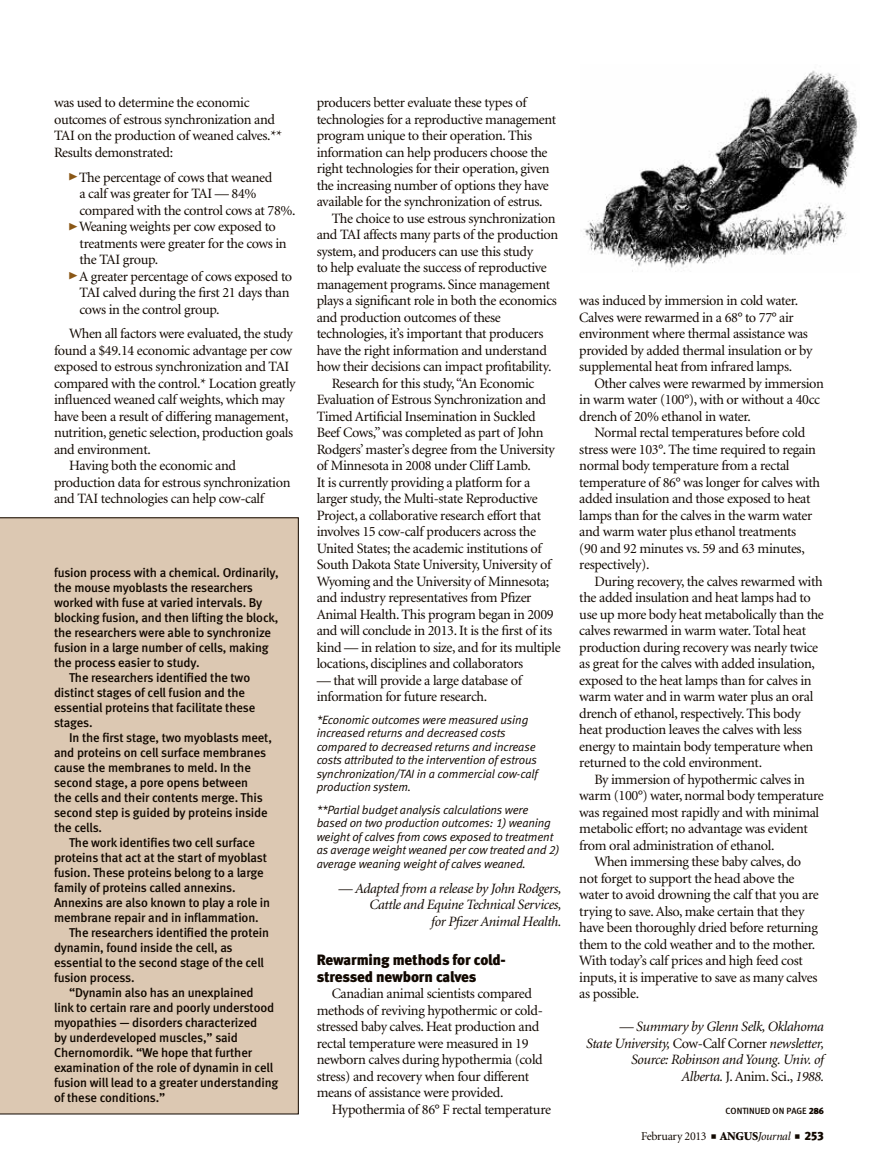
<style>
.page{position:relative;width:878px;height:1168px;background:#fff}
.page>*{position:absolute;margin:0;border:0;box-sizing:border-box;transform-origin:0 0}
.subhead{font:15px/16.5px "Meta Black LF";letter-spacing:-.01em;color:#110800}
.body_text{font:14.25px/16.5px "Minion";letter-spacing:-.025em;color:#110800}
.body_text-2{font:italic 14.25px/16.5px "Minion";letter-spacing:-.025em;color:#110800;text-align:right}
.sidebar_text{font:12.75px/15px "Meta Medium LF";letter-spacing:-.01em;color:#110800}
.editor_s_note{font:italic 12px/13.5px "Meta Normal LF";letter-spacing:-.01em;color:#110800}
.t1{font:12px "Minion";letter-spacing:-.025em;color:#110800}
.t2{font:9px "Meta Medium LF";color:#110800}
.s1{font-family:"Meta Black Caps Expert";font-size:21px;color:#8a5716}
.s2{font-style:normal}
.s3{font-family:"Meta Black LF"}
.s4{font-weight:900}
.s5{font-style:italic}
</style>
<div class="page">
<div style="left:0;top:518px;width:298px;height:596px;background:#dcc8b2"></div>
<img style="left:584px;top:70px;width:274px;height:202px">
<p class="body_text" style="left:54px;top:95px;width:230px">was used to determine the economic outcomes of estrous synchronization and TAI on the production of weaned calves.** Results demonstrated:</p>
<p class="body_text" style="left:80px;top:169px;width:218px;text-indent:-12px"><span class="s1">@</span>The percentage of cows that weaned<br>a calf was greater for TAI — 84% compared with the control cows at 78%.</p>
<p class="body_text" style="left:80px;top:219px;width:209px;text-indent:-12px"><span class="s1">@</span>Weaning weights per cow exposed to treatments were greater for the cows in the TAI group.</p>
<p class="body_text" style="left:80px;top:268px;width:214px;text-indent:-12px"><span class="s1">@</span>A greater percentage of cows exposed to<br>TAI calved during the first 21 days than cows in the control group.</p>
<p class="body_text" style="left:54px;top:326px;width:243px;text-indent:15px">When all factors were evaluated, the study found a $49.14 economic advantage per cow exposed to estrous synchronization and TAI compared with the control.* Location greatly influenced weaned calf weights, which may have been a result of differing management, nutrition, genetic selection, production goals and environment.</p>
<p class="body_text" style="left:54px;top:458px;width:238px;text-indent:15px">Having both the economic and production data for estrous synchronization and TAI technologies can help cow-calf</p>
<p class="sidebar_text" style="left:54px;top:565px;width:226px">fusion process with a chemical. Ordinarily, the mouse myoblasts the researchers worked with fuse at varied intervals. By blocking fusion, and then lifting the block, the researchers were able to synchronize fusion in a large number of cells, making the process easier to study.</p>
<p class="sidebar_text" style="left:54px;top:670px;width:203px;text-indent:15px">The researchers identified the two distinct stages of cell fusion and the essential proteins that facilitate these stages.</p>
<p class="sidebar_text" style="left:54px;top:730px;width:219px;text-indent:15px">In the first stage, two myoblasts meet, and proteins on cell surface membranes cause the membranes to meld. In the second stage, a pore opens between<br>the cells and their contents merge. This second step is guided by proteins inside the cells.</p>
<p class="sidebar_text" style="left:54px;top:835px;width:218px;text-indent:15px">The work identifies two cell surface proteins that act at the start of myoblast fusion. These proteins belong to a large family of proteins called annexins.<br>Annexins are also known to play a role in membrane repair and in inflammation.</p>
<p class="sidebar_text" style="left:54px;top:925px;width:216px;text-indent:15px">The researchers identified the protein dynamin, found inside the cell, as essential to the second stage of the cell fusion process.</p>
<p class="sidebar_text" style="left:54px;top:985px;width:226px;text-indent:15px">“Dynamin also has an unexplained<br>link to certain rare and poorly understood myopathies — disorders characterized<br>by underdeveloped muscles,” said Chernomordik. “We hope that further examination of the role of dynamin in cell fusion will lead to a greater understanding of these conditions.”</p>
<p class="body_text" style="left:316px;top:95px;width:241px">producers better evaluate these types of technologies for a reproductive management program unique to their operation. This information can help producers choose the right technologies for their operation, given the increasing number of options they have available for the synchronization of estrus.</p>
<p class="body_text" style="left:316px;top:210px;width:243px;text-indent:15px">The choice to use estrous synchronization and TAI affects many parts of the production system, and producers can use this study<br>to help evaluate the success of reproductive management programs. Since management plays a significant role in both the economics and production outcomes of these technologies, it’s important that producers have the right information and understand how their decisions can impact profitability.</p>
<p class="body_text" style="left:316px;top:375px;width:245px;text-indent:15px">Research for this study, “An Economic Evaluation of Estrous Synchronization and Timed Artificial Insemination in Suckled Beef Cows,” was completed as part of John Rodgers’ master’s degree from the University of Minnesota in 2008 under Cliff Lamb.<br>It is currently providing a platform for a larger study, the Multi-state Reproductive Project, a collaborative research effort that involves 15 cow-calf producers across the United States; the academic institutions of South Dakota State University, University of Wyoming and the University of Minnesota; and industry representatives from Pfizer Animal Health. This program began in 2009 and will conclude in 2013. It is the first of its kind — in relation to size, and for its multiple locations, disciplines and collaborators</p>
<p class="body_text" style="left:316px;top:672px;width:207px">— that will provide a large database of information for future research.</p>
<p class="editor_s_note" style="left:316px;top:713px;width:223px">*Economic outcomes were measured using increased returns and decreased costs compared to decreased returns and increase costs attributed to the intervention of estrous synchronization/TAI in a commercial cow-calf production system.</p>
<p class="editor_s_note" style="left:316px;top:803px;width:244px">**Partial budget analysis calculations were based on two production outcomes: 1) weaning weight of calves from cows exposed to treatment as average weight weaned per cow treated and 2) average weaning weight of calves weaned.</p>
<p class="body_text-2" style="left:338px;top:880px;width:224px">— Adapted from a release by John Rodgers,<br>Cattle and Equine Technical Services,<br>for Pfizer Animal Health.</p>
<p class="subhead" style="left:316px;top:952px;width:191px">Rewarming methods for cold&shy;stressed newborn calves</p>
<p class="body_text" style="left:316px;top:986px;width:228px;text-indent:15px">Canadian animal scientists compared methods of reviving hypothermic or cold&shy;stressed baby calves. Heat production and rectal temperature were measured in 19 newborn calves during hypothermia (cold stress) and recovery when four different means of assistance were provided.</p>
<p class="body_text" style="left:332px;top:1101px;width:221px">Hypothermia of 86° F rectal temperature</p>
<p class="body_text" style="left:579px;top:293px;width:234px">was induced by immersion in cold water.<br>Calves were rewarmed in a 68° to 77° air environment where thermal assistance was provided by added thermal insulation or by supplemental heat from infrared lamps.</p>
<p class="body_text" style="left:579px;top:375px;width:246px;text-indent:15px">Other calves were rewarmed by immersion in warm water (100°), with or without a 40cc drench of 20% ethanol in water.</p>
<p class="body_text" style="left:579px;top:425px;width:242px;text-indent:15px">Normal rectal temperatures before cold stress were 103°. The time required to regain normal body temperature from a rectal temperature of 86° was longer for calves with added insulation and those exposed to heat lamps than for the calves in the warm water and warm water plus ethanol treatments<br>(90 and 92 minutes vs. 59 and 63 minutes, respectively).</p>
<p class="body_text" style="left:579px;top:573px;width:246px;text-indent:15px">During recovery, the calves rewarmed with the added insulation and heat lamps had to use up more body heat metabolically than the calves rewarmed in warm water. Total heat production during recovery was nearly twice as great for the calves with added insulation, exposed to the heat lamps than for calves in warm water and in warm water plus an oral drench of ethanol, respectively. This body heat production leaves the calves with less energy to maintain body temperature when returned to the cold environment.</p>
<p class="body_text" style="left:579px;top:771px;width:246px;text-indent:15px">By immersion of hypothermic calves in warm (100°) water, normal body temperature was regained most rapidly and with minimal metabolic effort; no advantage was evident from oral administration of ethanol.</p>
<p class="body_text" style="left:579px;top:854px;width:241px;text-indent:15px">When immersing these baby calves, do not forget to support the head above the water to avoid drowning the calf that you are trying to save. Also, make certain that they have been thoroughly dried before returning them to the cold weather and to the mother.<br>With today’s calf prices and high feed cost inputs, it is imperative to save as many calves as possible.</p>
<p class="body_text-2" style="left:586px;top:1019px;width:239px">— Summary by Glenn Selk, Oklahoma<br>State University, <span class="s2">Cow-Calf Corner</span> newsletter,</p>
<p class="body_text-2" style="left:631px;top:1052px;width:194px">Source: Robinson and Young. Univ. of<br>Alberta. <span class="s2">J. Anim. Sci.,</span> 1988.</p>
<p class="t2" style="left:725px;top:1105px;width:100px">CONTINUED ON PAGE <span class="s3">286</span></p>
<p class="t1" style="left:641px;top:1130px;width:184px">February 2013 ■ <span class="s4">ANGUS</span><span class="s5">Journal</span> ■ <span class="s3">253</span></p>
</div>
